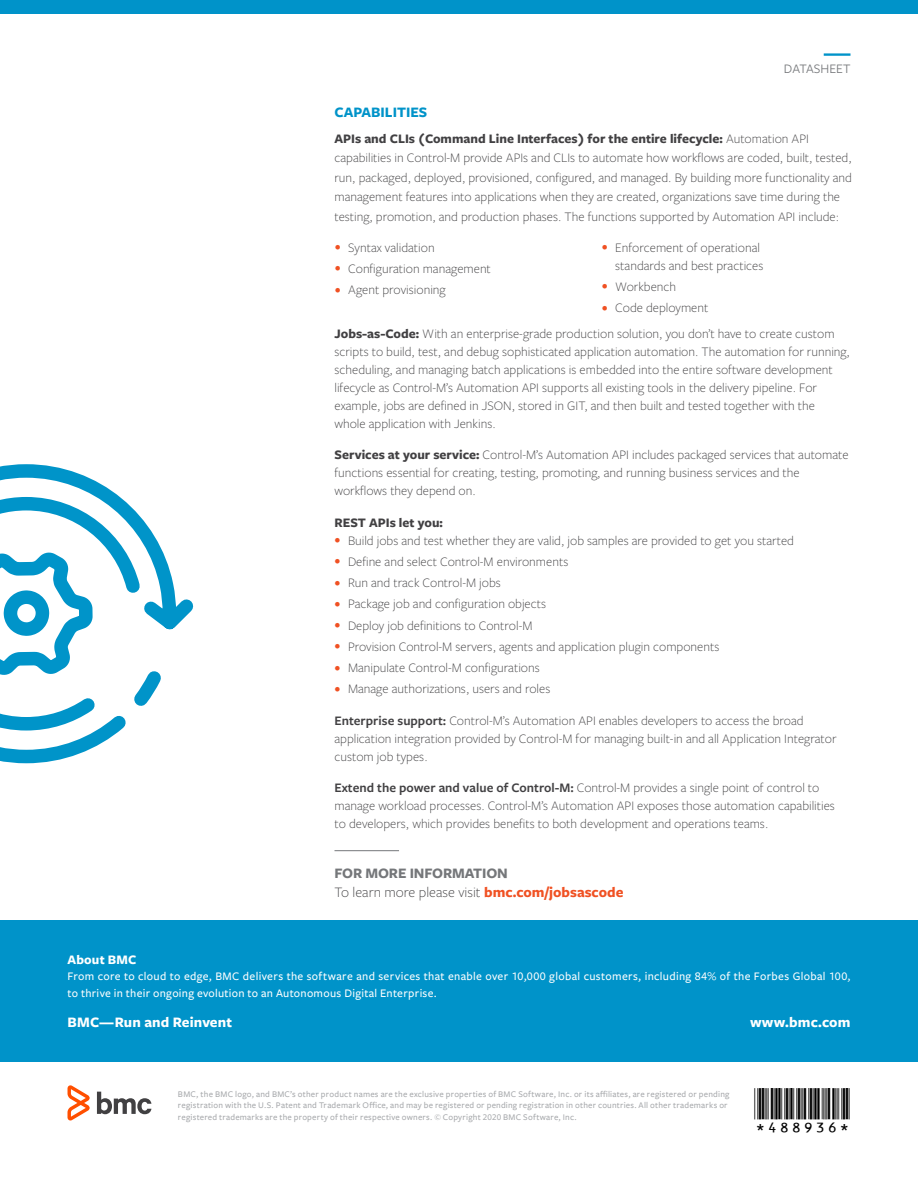
<style>
.page{position:relative;width:918px;height:1188px;background:#fff}
.page>*{position:absolute;margin:0;border:0;box-sizing:border-box;transform-origin:0 0}
.t1{font:31.2px "BC39 HI Tall HR";color:#000}
.t2{font:300 15px/19.5px "Freight Sans Pro";color:#414042}
.t3{font:700 15px "Freight Sans Pro";letter-spacing:.005em;color:#fff}
.t4{font:700 15px "Freight Sans Pro";color:#0093c9}
.t5{font:300 13.5px/18px "Freight Sans Pro";color:#414042}
.t6{font:700 13.5px "Freight Sans Pro";color:#414042}
.t7{font:13.5px "Freight Sans Pro";color:#75777a}
.t8{font:700 13.5px "Freight Sans Pro";letter-spacing:.015em;color:#fff}
.t9{font:500 12px/16.5px "Freight Sans Pro";letter-spacing:.025em;color:#fff}
.t10{font:500 9px/12px "Freight Sans Pro";letter-spacing:.025em;color:#a7a9ac}
.s1{font-weight:700}
.s2{font-weight:600;font-size:12px;color:#f05123}
.s3{font-weight:600}
.s4{font-weight:700;color:#75777a}
.s5{font-weight:700;color:#f05123}
</style>
<div class="page">
<div style="left:0;top:0;width:918px;height:13px;background:#0093c9"></div>
<hr style="left:334px;top:850px;width:65px;height:1px;background:#75777a">
<hr style="left:824px;top:53px;width:26px;height:3px;background:#0093c9">
<svg style="left:0;top:13px;width:205px;height:751px"></svg>
<div style="left:0;top:920px;width:918px;height:141px;background:#0093c9"></div>
<svg style="left:97px;top:1092px;width:54px;height:22px"></svg>
<svg style="left:67px;top:1085px;width:23px;height:35px"></svg>
<p class="t7" style="left:784px;top:59px;width:68px">DATASHEET</p>
<p class="t4" style="left:334px;top:101px;width:94px">CAPABILITIES</p>
<p class="t5" style="left:334px;top:128px;width:519px;line-height:19.5px"><span class="s1">APIs and CLIs (Command Line Interfaces) for the entire lifecycle:</span> Automation API capabilities in Control‑M provide APIs and CLIs to automate how workflows are coded, built, tested, run, packaged, deployed, provisioned, configured, and managed. By building more functionality and management features into applications when they are created, organizations save time during the testing, promotion, and production phases. The functions supported by Automation API include:</p>
<p class="t5" style="left:335px;top:238px;width:101px"><span class="s2">•</span> Syntax validation</p>
<p class="t5" style="left:335px;top:259px;width:158px"><span class="s2">•</span> Configuration management</p>
<p class="t5" style="left:335px;top:280px;width:112px"><span class="s2">•</span> Agent provisioning</p>
<p class="t5" style="left:602px;top:238px;width:163px;text-align:right"><span class="s2">•</span> Enforcement of operational standards and best practices</p>
<p class="t5" style="left:602px;top:277px;width:76px"><span class="s2">•</span> Workbench</p>
<p class="t5" style="left:602px;top:298px;width:108px"><span class="s2">•</span> Code deployment</p>
<p class="t5" style="left:335px;top:324px;width:517px"><span class="s1">Jobs-as-Code:</span> With an enterprise-grade production solution, you don’t have to create custom scripts to build, test, and debug sophisticated application automation. The automation for running, scheduling, and managing batch applications is embedded into the entire software development lifecycle as Control-M’s Automation API supports all existing tools in the delivery pipeline. For example, jobs are defined in JSON, stored in GIT, and then built and tested together with the<br>whole application with Jenkins.</p>
<p class="t5" style="left:335px;top:445px;width:516px"><span class="s1">Services at your service:</span> Control-M’s Automation API includes packaged services that automate functions essential for creating, testing, promoting, and running business services and the workflows they depend on.</p>
<p class="t6" style="left:335px;top:513px;width:110px">REST APIs let you:</p>
<p class="t5" style="left:334px;top:531px;width:461px"><span class="s2">•</span> Build jobs and test whether they are valid, job samples are provided to get you started</p>
<p class="t5" style="left:334px;top:552px;width:235px"><span class="s2">•</span> Define and select Control-M environments</p>
<p class="t5" style="left:334px;top:573px;width:168px"><span class="s2">•</span> Run and track Control-M jobs</p>
<p class="t5" style="left:334px;top:594px;width:213px"><span class="s2">•</span> Package job and configuration objects</p>
<p class="t5" style="left:334px;top:616px;width:200px"><span class="s2">•</span> Deploy job definitions to Control-M</p>
<p class="t5" style="left:334px;top:637px;width:386px"><span class="s2">•</span> Provision Control-M servers, agents and application plugin components</p>
<p class="t5" style="left:334px;top:658px;width:207px"><span class="s2">•</span> Manipulate Control-M configurations</p>
<p class="t5" style="left:334px;top:679px;width:217px"><span class="s2">•</span> Manage authorizations, users and roles</p>
<p class="t5" style="left:334px;top:711px;width:504px"><span class="s3">Enterprise support:</span> Control-M’s Automation API enables developers to access the broad application integration provided by Control-M for managing built-in and all Application Integrator custom job types.</p>
<p class="t5" style="left:334px;top:778px;width:502px"><span class="s3">Extend the power and value of Control-M:</span> Control-M provides a single point of control to manage workload processes. Control-M’s Automation API exposes those automation capabilities to developers, which provides benefits to both development and operations teams.</p>
<p class="t2" style="left:334px;top:863px;width:290px"><span class="s4">FOR MORE INFORMATION<br></span>To learn more please visit <span class="s5">bmc.com/jobsascode</span></p>
<p class="t8" style="left:68px;top:950px;width:71px">About BMC</p>
<p class="t9" style="left:68px;top:968px;width:785px">From core to cloud to edge, BMC delivers the software and services that enable over 10,000 global customers, including 84% of the Forbes Global 100, to thrive in their ongoing evolution to an Autonomous Digital Enterprise.</p>
<p class="t3" style="left:68px;top:1012px;width:166px">BMC—Run and Reinvent</p>
<p class="t3" style="left:750px;top:1012px;width:102px">www.bmc.com</p>
<p class="t10" style="left:178px;top:1087px;width:553px">BMC, the BMC logo, and BMC’s other product names are the exclusive properties of BMC Software, Inc. or its affiliates, are registered or pending registration with the U.S. Patent and Trademark Office, and may be registered or pending registration in other countries. All other trademarks or registered trademarks are the property of their respective owners. © Copyright 2020 BMC Software, Inc.</p>
<h1 class="t1" style="left:755px;top:1080px;width:98px">*488936*</h1>
</div>
